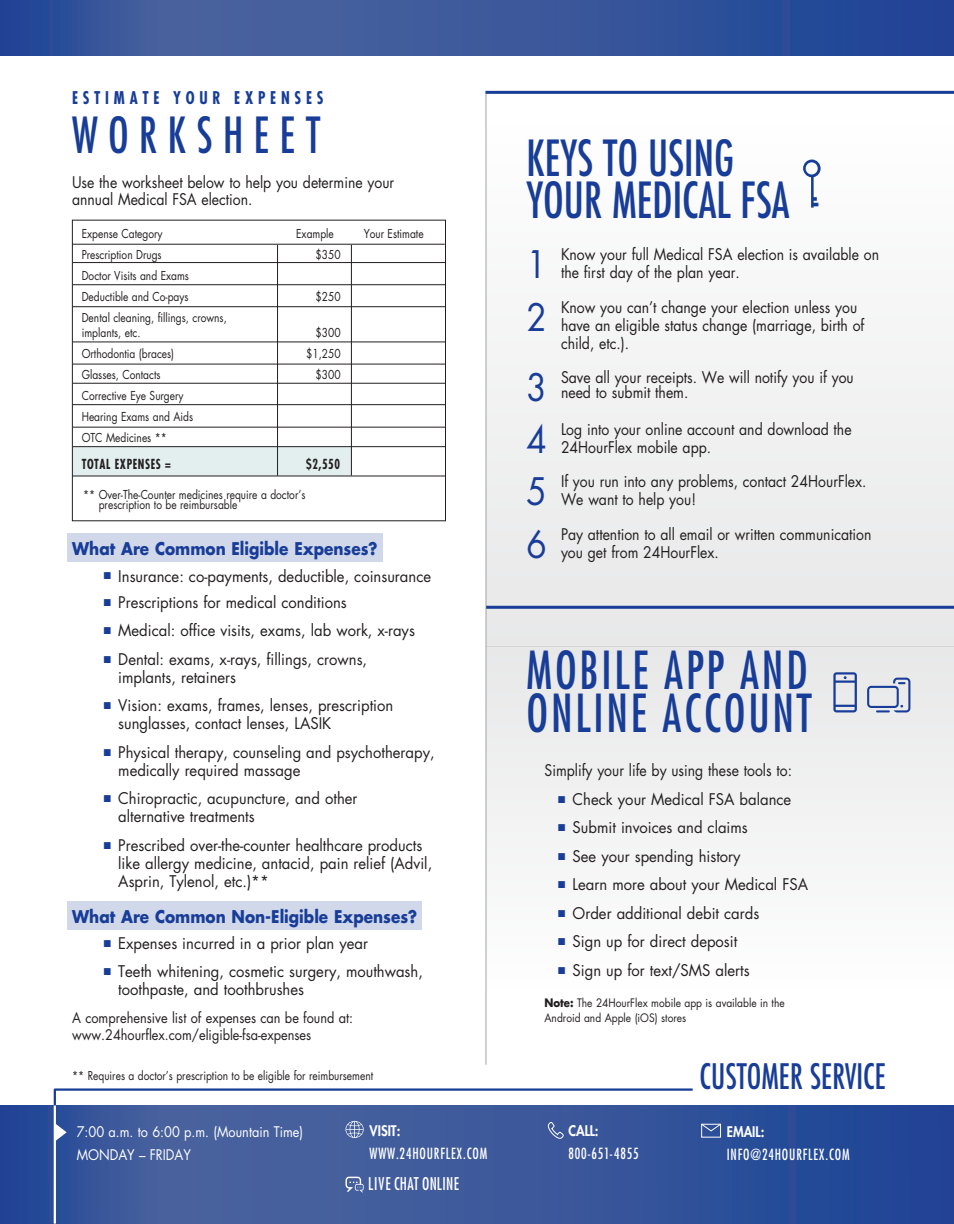
<style>
.page{position:relative;width:954px;height:1224px;background:#fff}
.page>*{position:absolute;margin:0;border:0;box-sizing:border-box;transform-origin:0 0}
.t1{font:condensed 51px/43.2px "Futura Std";letter-spacing:.06em;color:#183d98;scale:.9 1}
.Section_head{font:500 condensed 48.45px/42px "Futura";color:#183d98;scale:.89 1}
.Section_head-2{font:500 condensed 48.45px "Futura";letter-spacing:.24em;color:#183d98;scale:.89 1}
.Body_copy{font:36.9px "Futura Std";color:#183d98;scale:.89 1}
.Section_head-3{font:500 condensed 34.2px "Futura";color:#183d98;scale:.89 1}
.t2{font:700 17.1px "Futura Std";color:#183d98;scale:.89 1}
.Body_copy-2{font:700 condensed 17.1px "Futura Std";letter-spacing:.31em;color:#183d98;scale:.89 1}
.t3{font:condensed 17.1px "Futura Std";letter-spacing:.02em;color:#fff;scale:.89 1}
.Body_copy-3{font:15.6px/18px "Futura Std";color:#231f20;scale:.95 1}
.Body_copy-4{font:15.6px/18px "Futura Std";color:#231f20;scale:.89 1}
.Section_head-4{font:condensed 15px "Futura Std";letter-spacing:.06em;color:#fff;scale:.9 1}
.Body_copy-5{font:14.25px/17.2px "Futura Std";color:#231f20;scale:.89 1}
.Section_head-5{font:14.25px "Futura Std";color:#fff;scale:.89 1}
.Section_head-6{font:800 14.25px "Futura Std";color:#fff;scale:.89 1}
.t4{font:700 condensed 13.5px "Futura Std";letter-spacing:.05em;color:#231f20;scale:.85 1}
.t5{font:12px/21px "Futura Std";color:#231f20;scale:.85 1}
.Body_copy-6{font:11.4px/15px "Futura Std";color:#231f20;scale:.89 1}
.s1{color:#183d98}
.s2{font-weight:700}
</style>
<div class="page">
<div style="left:68px;top:533px;width:315px;height:29px;background:#d1d8ea"></div>
<div style="left:68px;top:901px;width:354px;height:28px;background:#d1d8ea"></div>
<div style="left:486px;top:121px;width:468px;height:526px;background:#f3f3f3"></div>
<div style="left:486px;top:647px;width:468px;height:345px;background:#f3f3f3"></div>
<hr style="left:486px;top:91px;width:1px;height:974px;background:#a1a3a6">
<hr style="left:486px;top:91px;width:468px;height:3px;background:#183d98">
<div style="left:72px;top:447px;width:279px;height:29px;background:#e3efef"></div>
<hr style="left:73px;top:306px;width:372px;height:1px;background:#231f20">
<hr style="left:73px;top:342px;width:372px;height:1px;background:#231f20">
<hr style="left:73px;top:364px;width:372px;height:1px;background:#231f20">
<hr style="left:73px;top:383px;width:372px;height:1px;background:#231f20">
<hr style="left:73px;top:404px;width:372px;height:1px;background:#231f20">
<hr style="left:73px;top:427px;width:372px;height:1px;background:#231f20">
<hr style="left:73px;top:446px;width:372px;height:1px;background:#231f20">
<hr style="left:277px;top:245px;width:1px;height:231px;background:#231f20">
<hr style="left:351px;top:245px;width:1px;height:231px;background:#231f20">
<hr style="left:73px;top:262px;width:372px;height:1px;background:#231f20">
<hr style="left:73px;top:284px;width:372px;height:1px;background:#231f20">
<hr style="left:72px;top:244px;width:373px;height:1px;background:#231f20">
<div style="left:72px;top:220px;width:374px;height:301px;border:1px solid #231f20"></div>
<hr style="left:486px;top:606px;width:468px;height:3px;background:#183d98">
<svg style="left:0;top:1106px;width:954px;height:118px;background:#345399"></svg>
<svg style="left:346px;top:1177px;width:18px;height:16px"></svg>
<svg style="left:0;top:0;width:954px;height:56px;background:#36549a"></svg>
<hr style="left:72px;top:476px;width:374px;height:1px;background:#231f20">
<hr style="left:54px;top:1106px;width:2px;height:118px;background:#fff">
<svg style="left:53px;top:1088px;width:669px;height:54px"></svg>
<svg style="left:833px;top:672px;width:24px;height:40px"></svg>
<svg style="left:803px;top:160px;width:18px;height:48px"></svg>
<svg style="left:867px;top:678px;width:43px;height:34px"></svg>
<p class="Body_copy-2" style="left:72px;top:87px;width:284px">ESTIMATE YOUR EXPENSES</p>
<p class="Section_head-2" style="left:72px;top:104px;width:280px">WORKSHEET</p>
<p class="Body_copy-4" style="left:72px;top:174px;width:364px;line-height:17.2px">Use the worksheet below to help you determine your annual Medical FSA election.</p>
<p class="t5" style="left:82px;top:223px;width:97px">Expense Category</p>
<p class="t5" style="left:296px;top:223px;width:46px">Example</p>
<p class="t5" style="left:364px;top:223px;width:72px">Your Estimate</p>
<p class="t5" style="left:82px;top:244px;width:96px">Prescription Drugs</p>
<p class="t5" style="left:316px;top:244px;width:31px">$350</p>
<p class="t5" style="left:82px;top:265px;width:128px">Doctor Visits and Exams<br>Deductible and Co-pays</p>
<p class="t5" style="left:316px;top:286px;width:31px">$250</p>
<p class="t5" style="left:82px;top:307px;width:172px">Dental cleaning, fillings, crowns,</p>
<p class="t5" style="left:82px;top:322px;width:71px">implants, etc.</p>
<p class="t5" style="left:316px;top:322px;width:31px">$300</p>
<p class="t5" style="left:82px;top:343px;width:110px">Orthodontia (braces)</p>
<p class="t5" style="left:306px;top:343px;width:42px">$1,250</p>
<p class="t5" style="left:82px;top:364px;width:94px">Glasses, Contacts</p>
<p class="t5" style="left:316px;top:364px;width:31px">$300</p>
<p class="t5" style="left:82px;top:385px;width:121px">Corrective Eye Surgery</p>
<p class="t5" style="left:82px;top:406px;width:133px">Hearing Exams and Aids</p>
<p class="t5" style="left:82px;top:427px;width:102px">OTC Medicines **</p>
<p class="t4" style="left:82px;top:456px;width:106px">TOTAL EXPENSES =</p>
<p class="t4" style="left:306px;top:456px;width:41px">$2,550</p>
<p class="t5" style="left:99px;top:489px;width:245px;line-height:10.5px;text-indent:-16px">** Over-The-Counter medicines require a doctor’s prescription to be reimbursable</p>
<h1 class="t2" style="left:72px;top:537px;width:345px">What Are Common Eligible Expenses?</h1>
<h1 class="Body_copy-3" style="left:104px;top:567px;width:346px"><span class="s1">■</span> Insurance: co-payments, deductible, coinsurance</h1>
<p class="Body_copy-3" style="left:104px;top:593px;width:257px"><span class="s1">■</span> Prescriptions for medical conditions</p>
<p class="Body_copy-3" style="left:104px;top:622px;width:329px"><span class="s1">■</span> Medical: office visits, exams, lab work, x-rays</p>
<p class="Body_copy-3" style="left:118px;top:650px;width:263px;text-indent:-15px"><span class="s1">■</span> Dental: exams, x-rays, fillings, crowns, implants, retainers</p>
<p class="Body_copy-3" style="left:118px;top:697px;width:291px;text-indent:-15px"><span class="s1">■</span> Vision: exams, frames, lenses, prescription sunglasses, contact lenses, LASIK</p>
<p class="Body_copy-3" style="left:118px;top:743px;width:335px;text-indent:-15px"><span class="s1">■</span> Physical therapy, counseling and psychotherapy, medically required massage</p>
<p class="Body_copy-3" style="left:118px;top:790px;width:253px;text-indent:-15px"><span class="s1">■</span> Chiropractic, acupuncture, and other alternative treatments</p>
<p class="Body_copy-3" style="left:118px;top:836px;width:332px;text-indent:-15px"><span class="s1">■</span> Prescribed over-the-counter healthcare products like allergy medicine, antacid, pain relief (Advil,<br>Asprin, Tylenol, etc.)**</p>
<h1 class="t2" style="left:72px;top:905px;width:389px">What Are Common Non-Eligible Expenses?</h1>
<p class="Body_copy-3" style="left:104px;top:934px;width:280px"><span class="s1">■</span> Expenses incurred in a prior plan year</p>
<p class="Body_copy-3" style="left:118px;top:963px;width:322px;line-height:17.2px;text-indent:-15px"><span class="s1">■</span> Teeth whitening, cosmetic surgery, mouthwash, toothpaste, and toothbrushes</p>
<p class="Body_copy-5" style="left:72px;top:1010px;width:317px">A comprehensive list of expenses can be found at: www.24hourflex.com/eligible-fsa-expenses</p>
<p class="t5" style="left:72px;top:1065px;width:356px">** Requires a doctor’s prescription to be eligible for reimbursement</p>
<p class="Section_head-5" style="left:77px;top:1123px;width:256px">7:00 a.m. to 6:00 p.m. (Mountain Time)</p>
<p class="Section_head-5" style="left:77px;top:1145px;width:130px">MONDAY – FRIDAY</p>
<p class="Section_head-6" style="left:370px;top:1122px;width:36px">VISIT:</p>
<p class="Section_head-4" style="left:370px;top:1144px;width:132px">WWW.24HOURFLEX.COM</p>
<h1 class="t3" style="left:368px;top:1174px;width:104px">LIVE CHAT ONLINE</h1>
<p class="Section_head" style="left:527px;top:138px;width:297px">KEYS TO USING<br>YOUR MEDICAL FSA</p>
<p class="Body_copy" style="left:526px;top:241px;width:24px">1</p>
<p class="Body_copy-4" style="left:561px;top:246px;width:359px">Know your full Medical FSA election is available on the first day of the plan year.</p>
<p class="Body_copy" style="left:526px;top:294px;width:24px">2</p>
<p class="Body_copy-4" style="left:561px;top:298px;width:342px">Know you can’t change your election unless you have an eligible status change (marriage, birth of child, etc.).</p>
<p class="Body_copy" style="left:526px;top:364px;width:24px">3</p>
<p class="Body_copy-4" style="left:561px;top:370px;width:330px;line-height:15px">Save all your receipts. We will notify you if you need to submit them.</p>
<p class="Body_copy" style="left:526px;top:415px;width:24px">4</p>
<p class="Body_copy-4" style="left:561px;top:420px;width:328px">Log into your online account and download the<br>24HourFlex mobile app.</p>
<p class="Body_copy" style="left:526px;top:468px;width:24px">5</p>
<p class="Body_copy-4" style="left:561px;top:473px;width:345px">If you run into any problems, contact 24HourFlex.<br>We want to help you!</p>
<p class="Body_copy" style="left:526px;top:520px;width:24px">6</p>
<p class="Body_copy-4" style="left:561px;top:525px;width:350px">Pay attention to all email or written communication you get from 24HourFlex.</p>
<h1 class="t1" style="left:527px;top:648px;width:318px">MOBILE APP AND<br>ONLINE ACCOUNT</h1>
<p class="Body_copy-4" style="left:545px;top:762px;width:280px">Simplify your life by using these tools to:</p>
<p class="Body_copy-3" style="left:558px;top:790px;width:247px"><span class="s1">■</span> Check your Medical FSA balance</p>
<p class="Body_copy-3" style="left:558px;top:819px;width:201px"><span class="s1">■</span> Submit invoices and claims</p>
<p class="Body_copy-3" style="left:558px;top:847px;width:194px"><span class="s1">■</span> See your spending history</p>
<p class="Body_copy-3" style="left:558px;top:876px;width:265px"><span class="s1">■</span> Learn more about your Medical FSA</p>
<p class="Body_copy-3" style="left:558px;top:904px;width:213px"><span class="s1">■</span> Order additional debit cards</p>
<p class="Body_copy-3" style="left:558px;top:933px;width:190px"><span class="s1">■</span> Sign up for direct deposit</p>
<p class="Body_copy-3" style="left:558px;top:961px;width:203px"><span class="s1">■</span> Sign up for text/SMS alerts</p>
<p class="Body_copy-6" style="left:545px;top:995px;width:271px"><span class="s2">Note:</span> The 24HourFlex mobile app is available in the<br>Android and Apple (iOS) stores</p>
<h1 class="Section_head-6" style="left:568px;top:1122px;width:35px">CALL:</h1>
<h1 class="Section_head-4" style="left:568px;top:1144px;width:80px">800-651-4855</h1>
<p class="Section_head-3" style="left:700px;top:1054px;width:211px">CUSTOMER SERVICE</p>
<h1 class="Section_head-6" style="left:727px;top:1122px;width:44px">EMAIL:</h1>
<h1 class="Section_head-4" style="left:727px;top:1145px;width:138px">INFO@24HOURFLEX.COM</h1>
</div>
